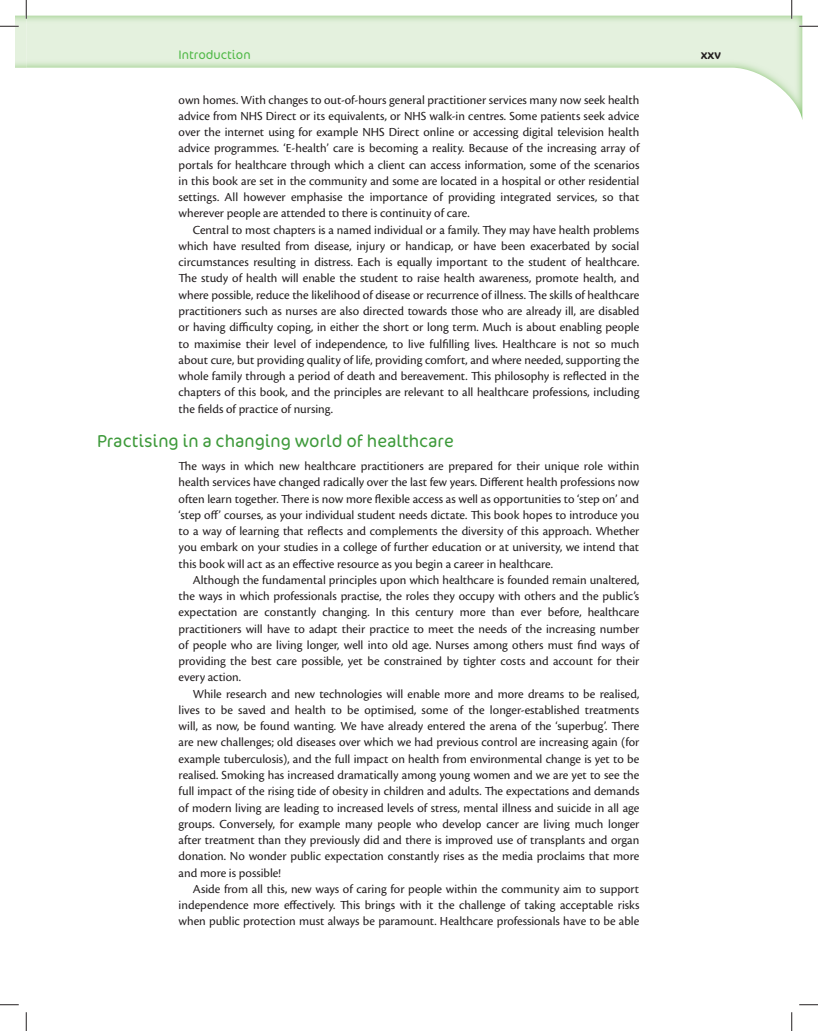
<style>
.page{position:relative;width:818px;height:1031px;background:#fff}
.page>*{position:absolute;margin:0;border:0;box-sizing:border-box;transform-origin:0 0}
.t1{font:300 17.5px "Cocon OT";color:#3e9a3b}
.t2{font:12.75px/16.2px "Cronos Pro";color:#231f20;text-align:justify}
.t3{font:300 12.5px "Cocon OT";color:#51b948}
.t4{font:12.5px "Cocon OT";color:#231f20}
</style>
<div class="page">
<img style="left:26px;top:16px;width:776px;height:102px">
<svg style="left:0;top:25px;width:19px;height:2px"></svg>
<svg style="left:799px;top:25px;width:19px;height:2px"></svg>
<svg style="left:0;top:1004px;width:19px;height:1px"></svg>
<svg style="left:799px;top:1004px;width:19px;height:1px"></svg>
<svg style="left:25px;top:0;width:2px;height:19px"></svg>
<svg style="left:25px;top:1012px;width:2px;height:18px"></svg>
<svg style="left:791px;top:0;width:1px;height:19px"></svg>
<svg style="left:791px;top:1012px;width:1px;height:18px"></svg>
<p class="t3" style="left:179px;top:50px;width:74px">Introduction</p>
<p class="t4" style="left:701px;top:50px;width:22px">xxv</p>
<p class="t2" style="left:179px;top:92px;width:462px">own homes. With changes to out-of-hours general practitioner services many now seek health advice from NHS Direct or its equivalents, or NHS walk-in centres. Some patients seek advice over the internet using for example NHS Direct online or accessing digital television health advice programmes. ‘E-health’ care is becoming a reality. Because of the increasing array of portals for healthcare through which a client can access information, some of the scenarios in this book are set in the community and some are located in a hospital or other residential settings. All however emphasise the importance of providing integrated services, so that wherever people are attended to there is continuity of care.</p>
<p class="t2" style="left:179px;top:222px;width:462px;text-indent:14px">Central to most chapters is a named individual or a family. They may have health problems which have resulted from disease, injury or handicap, or have been exacerbated by social circumstances resulting in distress. Each is equally important to the student of healthcare.<br>The study of health will enable the student to raise health awareness, promote health, and where possible, reduce the likelihood of disease or recurrence of illness. The skills of healthcare practitioners such as nurses are also directed towards those who are already ill, are disabled or having difficulty coping, in either the short or long term. Much is about enabling people to maximise their level of independence, to live fulfilling lives. Healthcare is not so much about cure, but providing quality of life, providing comfort, and where needed, supporting the whole family through a period of death and bereavement. This philosophy is reflected in the chapters of this book, and the principles are relevant to all healthcare professions, including the fields of practice of nursing.</p>
<h1 class="t1" style="left:97px;top:434px;width:358px">Practising in a changing world of healthcare</h1>
<p class="t2" style="left:179px;top:459px;width:462px">The ways in which new healthcare practitioners are prepared for their unique role within health services have changed radically over the last few years. Different health professions now often learn together. There is now more flexible access as well as opportunities to ‘step on’ and ‘step off’ courses, as your individual student needs dictate. This book hopes to introduce you to a way of learning that reflects and complements the diversity of this approach. Whether you embark on your studies in a college of further education or at university, we intend that this book will act as an effective resource as you begin a career in healthcare.</p>
<p class="t2" style="left:179px;top:572px;width:462px;text-indent:14px">Although the fundamental principles upon which healthcare is founded remain unaltered, the ways in which professionals practise, the roles they occupy with others and the public’s expectation are constantly changing. In this century more than ever before, healthcare practitioners will have to adapt their practice to meet the needs of the increasing number of people who are living longer, well into old age. Nurses among others must find ways of providing the best care possible, yet be constrained by tighter costs and account for their every action.</p>
<p class="t2" style="left:179px;top:686px;width:462px;text-indent:14px">While research and new technologies will enable more and more dreams to be realised, lives to be saved and health to be optimised, some of the longer-established treatments will, as now, be found wanting. We have already entered the arena of the ‘superbug’. There are new challenges; old diseases over which we had previous control are increasing again (for example tuberculosis), and the full impact on health from environmental change is yet to be realised. Smoking has increased dramatically among young women and we are yet to see the full impact of the rising tide of obesity in children and adults. The expectations and demands of modern living are leading to increased levels of stress, mental illness and suicide in all age groups. Conversely, for example many people who develop cancer are living much longer after treatment than they previously did and there is improved use of transplants and organ donation. No wonder public expectation constantly rises as the media proclaims that more and more is possible!</p>
<p class="t2" style="left:179px;top:881px;width:462px;text-indent:14px">Aside from all this, new ways of caring for people within the community aim to support independence more effectively. This brings with it the challenge of taking acceptable risks when public protection must always be paramount. Healthcare professionals have to be able</p>
</div>
